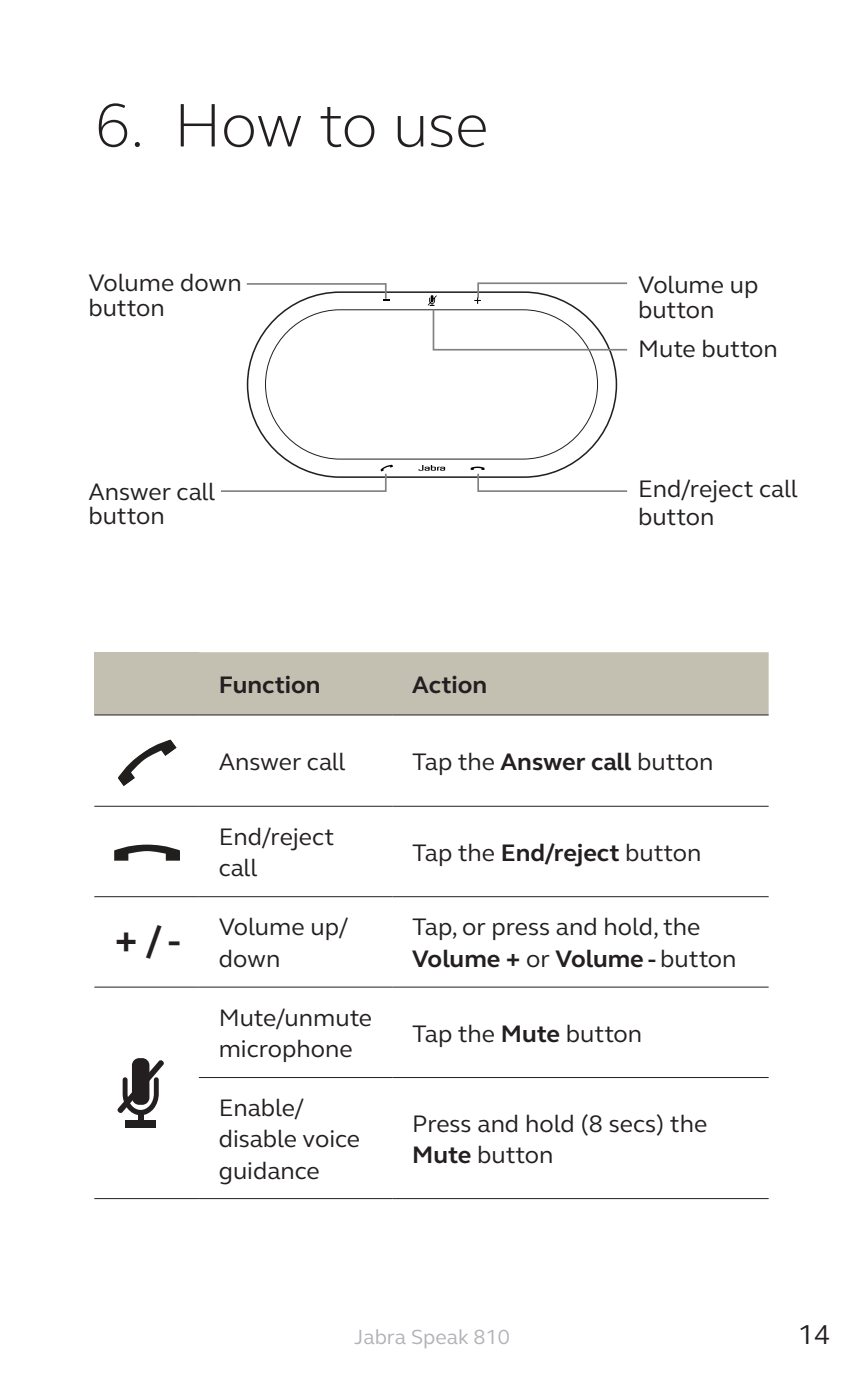
<style>
.page{position:relative;width:864px;height:1389px;background:#fff}
.page>*{position:absolute;margin:0;border:0;box-sizing:border-box;transform-origin:0 0}
.t1{font:300 63px "GN Elliot";letter-spacing:-.015em;color:#231f20}
.Bread{font:700 38.5px "GN Elliot";color:#231f20}
.t2{font:28px "GN Elliot";color:#231f20}
.Table_text{font:24.5px/31.5px "GN Elliot";color:#231f20}
.Cover_support{font:24.5px/24.5px "GN Elliot";color:#231f20}
.Table_heading{font:700 24.5px "GN Elliot";color:#231f20}
.t3{font:21px "GN Elliot";color:#b2b3b7}
.s1{font-weight:700}
</style>
<div class="page">
<svg style="left:418px;top:465px;width:27px;height:6px"></svg>
<div style="left:94px;top:652px;width:105px;height:63px;background:#c3bfb1"></div>
<div style="left:199px;top:652px;width:569px;height:62px;background:#c3bfb1"></div>
<hr style="left:94px;top:896px;width:105px;height:1px;background:#231f20">
<hr style="left:94px;top:987px;width:105px;height:1px;background:#231f20">
<hr style="left:94px;top:1198px;width:105px;height:1px;background:#231f20">
<hr style="left:94px;top:714px;width:105px;height:2px;background:#231f20">
<hr style="left:94px;top:806px;width:105px;height:1px;background:#231f20">
<hr style="left:199px;top:714px;width:193px;height:2px;background:#231f20">
<hr style="left:392px;top:714px;width:376px;height:2px;background:#231f20">
<hr style="left:199px;top:806px;width:193px;height:1px;background:#231f20">
<hr style="left:392px;top:806px;width:376px;height:1px;background:#231f20">
<hr style="left:199px;top:896px;width:193px;height:1px;background:#231f20">
<hr style="left:392px;top:896px;width:376px;height:1px;background:#231f20">
<hr style="left:199px;top:987px;width:193px;height:1px;background:#231f20">
<hr style="left:392px;top:987px;width:376px;height:1px;background:#231f20">
<hr style="left:199px;top:1077px;width:193px;height:1px;background:#231f20">
<hr style="left:392px;top:1077px;width:376px;height:1px;background:#231f20">
<hr style="left:199px;top:1198px;width:193px;height:1px;background:#231f20">
<hr style="left:392px;top:1198px;width:376px;height:1px;background:#231f20">
<svg style="left:118px;top:740px;width:59px;height:46px"></svg>
<svg style="left:114px;top:845px;width:66px;height:16px"></svg>
<div style="left:132px;top:1058px;width:17px;height:47px;background:#231f20;border-radius:7px"></div>
<div style="left:138px;top:1113px;width:5px;height:12px;background:#231f20"></div>
<div style="left:126px;top:1120px;width:30px;height:8px;background:#231f20"></div>
<svg style="left:117px;top:1060px;width:47px;height:55px"></svg>
<svg style="left:470px;top:467px;width:158px;height:25px"></svg>
<svg style="left:221px;top:465px;width:172px;height:27px"></svg>
<svg style="left:246px;top:283px;width:144px;height:18px"></svg>
<svg style="left:427px;top:282px;width:201px;height:69px"></svg>
<p class="t1" style="left:94px;top:83px;width:395px">6. How to use</p>
<p class="Cover_support" style="left:88px;top:270px;width:155px">Volume down button</p>
<p class="Cover_support" style="left:637px;top:272px;width:122px">Volume up button</p>
<p class="Cover_support" style="left:637px;top:336px;width:141px">Mute button</p>
<p class="Cover_support" style="left:88px;top:478px;width:128px">Answer call button</p>
<p class="Cover_support" style="left:637px;top:474px;width:161px;line-height:28px">End/reject call button</p>
<p class="Table_heading" style="left:218px;top:668px;width:103px">Function</p>
<p class="Table_heading" style="left:412px;top:668px;width:77px">Action</p>
<p class="Table_text" style="left:218px;top:745px;width:128px">Answer call</p>
<p class="Table_text" style="left:412px;top:745px;width:303px">Tap the <span class="s1">Answer call</span> button</p>
<p class="Table_text" style="left:218px;top:820px;width:117px">End/reject call</p>
<p class="Table_text" style="left:412px;top:836px;width:291px">Tap the <span class="s1">End/reject</span> button</p>
<p class="Bread" style="left:115px;top:914px;width:67px">+ / -</p>
<p class="Table_text" style="left:218px;top:911px;width:131px">Volume up/ down</p>
<p class="Table_text" style="left:412px;top:911px;width:326px">Tap, or press and hold, the<br><span class="s1">Volume +</span> or <span class="s1">Volume -</span> button</p>
<p class="Table_text" style="left:218px;top:1001px;width:155px">Mute/unmute microphone</p>
<p class="Table_text" style="left:218px;top:1091px;width:143px">Enable/ disable voice guidance</p>
<p class="Table_text" style="left:412px;top:1017px;width:231px">Tap the <span class="s1">Mute</span> button</p>
<p class="Table_text" style="left:412px;top:1107px;width:296px">Press and hold (8 secs) the<br><span class="s1">Mute</span> button</p>
<p class="t3" style="left:354px;top:1323px;width:157px">Jabra Speak 810</p>
<p class="t2" style="left:797px;top:1316px;width:34px">14</p>
</div>
